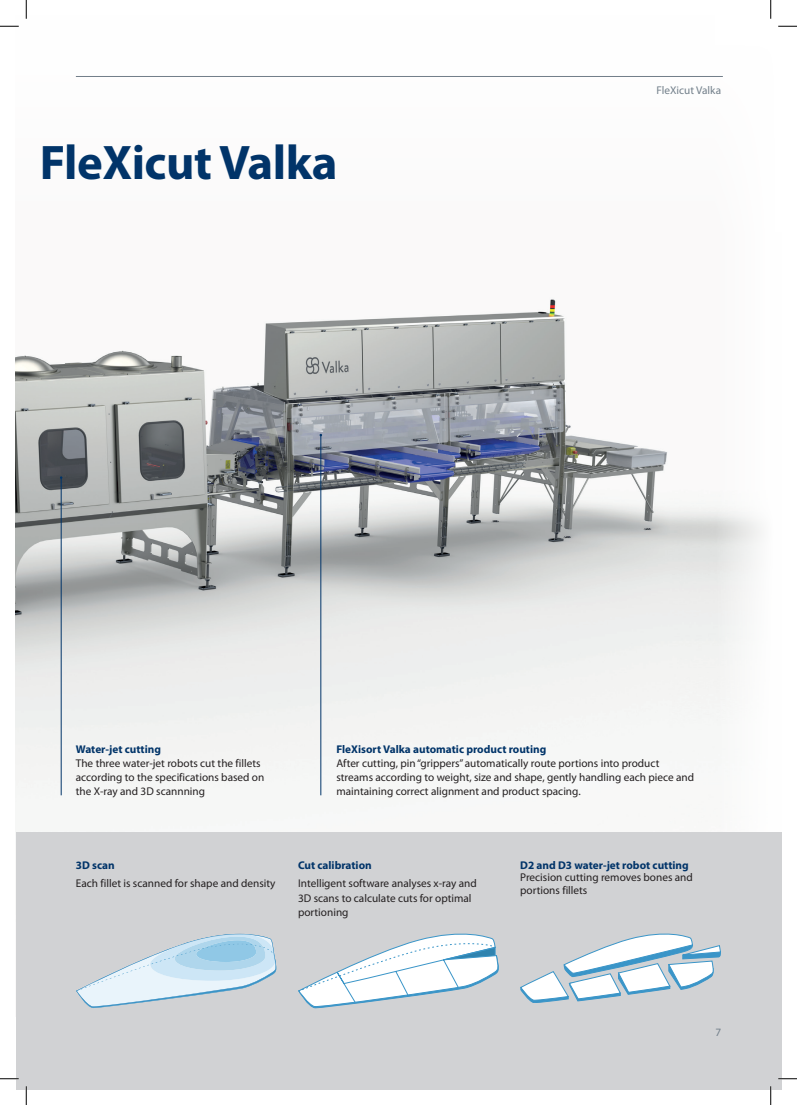
<style>
.page{position:relative;width:797px;height:1105px;background:#fff}
.page>*{position:absolute;margin:0;border:0;box-sizing:border-box;transform-origin:0 0}
.t1{font:700 48.75px "Myriad Pro";letter-spacing:-.01em;color:#013469}
.t2{font:11.25px/14.1px "Myriad Pro";color:#231f20}
.t3{font:700 11.25px "Myriad Pro";color:#013469}
.t4{font:11.25px "Myriad Pro";color:#727f8a}
</style>
<div class="page">
<img style="left:16px;top:16px;width:756px;height:780px">
<hr style="left:320px;top:435px;width:1px;height:360px;background:#013469">
<hr style="left:61px;top:478px;width:1px;height:317px;background:#013469">
<hr style="left:76px;top:76px;width:647px;height:1px;background:#727f8a">
<div style="left:16px;top:832px;width:765px;height:257px;background:#d1d2d4"></div>
<svg style="left:520px;top:934px;width:200px;height:69px"></svg>
<svg style="left:298px;top:934px;width:200px;height:74px"></svg>
<svg style="left:76px;top:934px;width:200px;height:74px"></svg>
<svg style="left:0;top:25px;width:19px;height:2px"></svg>
<svg style="left:778px;top:25px;width:19px;height:2px"></svg>
<svg style="left:0;top:1078px;width:19px;height:1px"></svg>
<svg style="left:778px;top:1078px;width:19px;height:1px"></svg>
<svg style="left:25px;top:0;width:2px;height:19px"></svg>
<svg style="left:25px;top:1086px;width:2px;height:19px"></svg>
<svg style="left:770px;top:0;width:1px;height:19px"></svg>
<svg style="left:770px;top:1086px;width:1px;height:19px"></svg>
<h1 class="t1" style="left:40px;top:130px;width:299px">FleXicut Valka</h1>
<p class="t4" style="left:656px;top:83px;width:66px">FleXicut Valka</p>
<p class="t3" style="left:76px;top:742px;width:87px">Water-jet cutting</p>
<p class="t2" style="left:76px;top:756px;width:190px">The three water-jet robots cut the fillets according to the specifications based on the X-ray and 3D scannning</p>
<p class="t3" style="left:336px;top:742px;width:211px">FleXisort Valka automatic product routing</p>
<p class="t2" style="left:336px;top:756px;width:359px">After cutting, pin “grippers” automatically route portions into product streams according to weight, size and shape, gently handling each piece and maintaining correct alignment and product spacing.</p>
<p class="t3" style="left:76px;top:858px;width:40px">3D scan</p>
<p class="t2" style="left:76px;top:876px;width:201px">Each fillet is scanned for shape and density</p>
<p class="t3" style="left:298px;top:858px;width:75px">Cut calibration</p>
<p class="t2" style="left:298px;top:876px;width:180px">Intelligent software analyses x-ray and<br>3D scans to calculate cuts for optimal portioning</p>
<p class="t3" style="left:520px;top:858px;width:170px">D2 and D3 water-jet robot cutting</p>
<p class="t2" style="left:520px;top:871px;width:174px;line-height:12.5px">Precision cutting removes bones and portions fillets</p>
<p class="t4" style="left:715px;top:1025px;width:7px">7</p>
</div>
